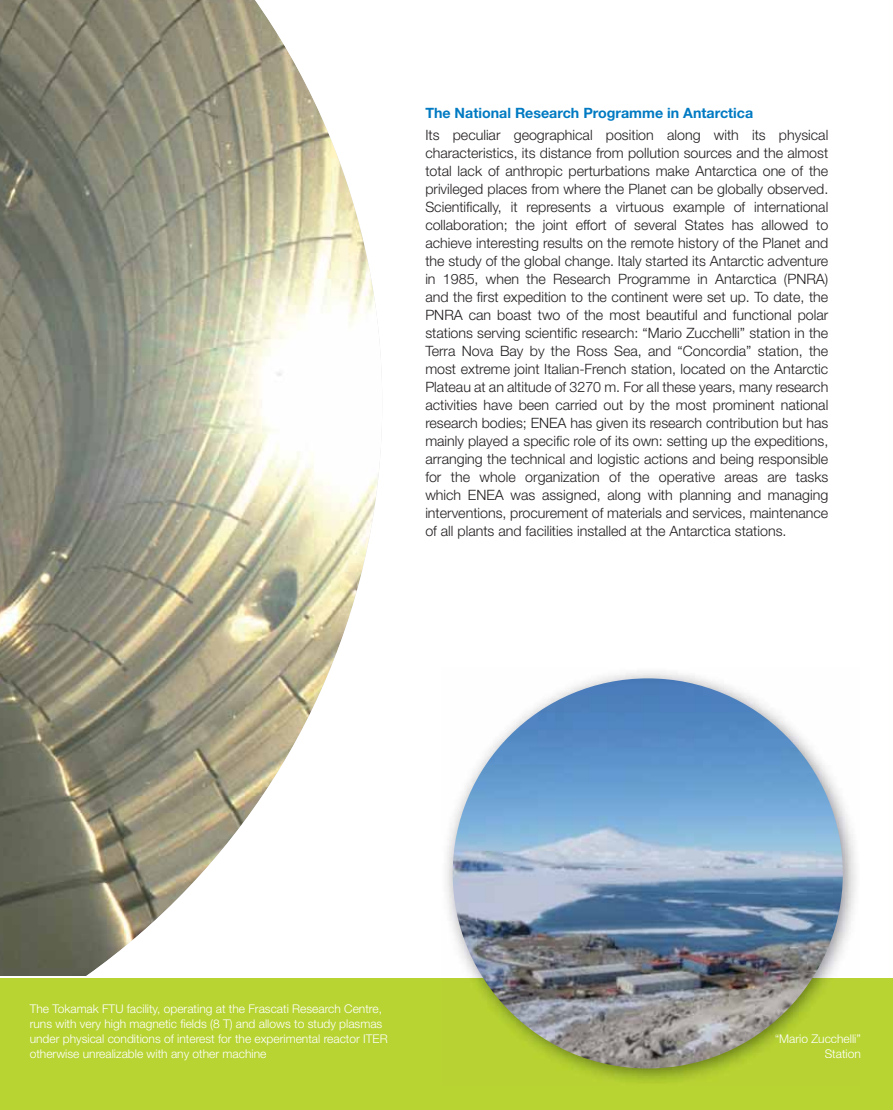
<style>
.page{position:relative;width:893px;height:1110px;background:#fff}
.page>*{position:absolute;margin:0;border:0;box-sizing:border-box;transform-origin:0 0}
.t1{font:300 14.25px/18px "Helvetica Neue";color:#231f20;text-align:justify}
.t2{font:700 14.25px "Helvetica Neue";color:#007ac2}
.t3{font:300 12px/15px "Helvetica Neue";color:#fff}
.s1{color:#eeeff0}
.s2{color:#fcfcfc}
</style>
<div class="page">
<img style="left:0;top:0;width:382px;height:976px">
<div style="left:0;top:978px;width:893px;height:132px;background:#b8d433"></div>
<img style="left:446px;top:672px;width:411px;height:410px">
<img style="left:775px;top:1034px;width:82px;height:9px">
<img style="left:825px;top:1049px;width:32px;height:9px">
<img style="left:453px;top:678px;width:390px;height:390px;border-radius:50%">
<p class="t2" style="left:425px;top:107px;width:329px">The National Research Programme in Antarctica</p>
<p class="t1" style="left:425px;top:127px;width:404px">Its peculiar geographical position along with its physical characteristics, its distance from pollution sources and the almost total lack of anthropic perturbations make Antarctica one of the privileged places from where the Planet can be globally observed.<br>Scientifically, it represents a virtuous example of international collaboration; the joint effort of several States has allowed to achieve interesting results on the remote history of the Planet and the study of the global change. Italy started its Antarctic adventure in 1985, when the Research Programme in Antarctica (PNRA) and the first expedition to the continent were set up. To date, the PNRA can boast two of the most beautiful and functional polar stations serving scientific research: “Mario Zucchelli” station in the Terra Nova Bay by the Ross Sea, and “Concordia” station, the most extreme joint Italian-French station, located on the Antarctic Plateau at an altitude of 3270 m. For all these years, many research activities have been carried out by the most prominent national research bodies; ENEA has given its research contribution but has mainly played a specific role of its own: setting up the expeditions, arranging the technical and logistic actions and being responsible for the whole organization of the operative areas are tasks which ENEA was assigned, along with planning and managing interventions, procurement of materials and services, maintenance of all plants and facilities installed at the Antarctica stations.</p>
<p class="t3" style="left:30px;top:1002px;width:359px">The Tokamak FTU facility, operating at the Frascati Research Centre, runs with very high magnetic fields (8 T) and allows to study plasmas under physical conditions of interest for the experimental reactor ITER otherwise unrealizable with any other machine</p>
<p class="t3" style="left:775px;top:1032px;width:88px;text-align:right"><span class="s1">“</span><span class="s2">Ma</span>rio Zucchelli”<br>Station</p>
</div>
